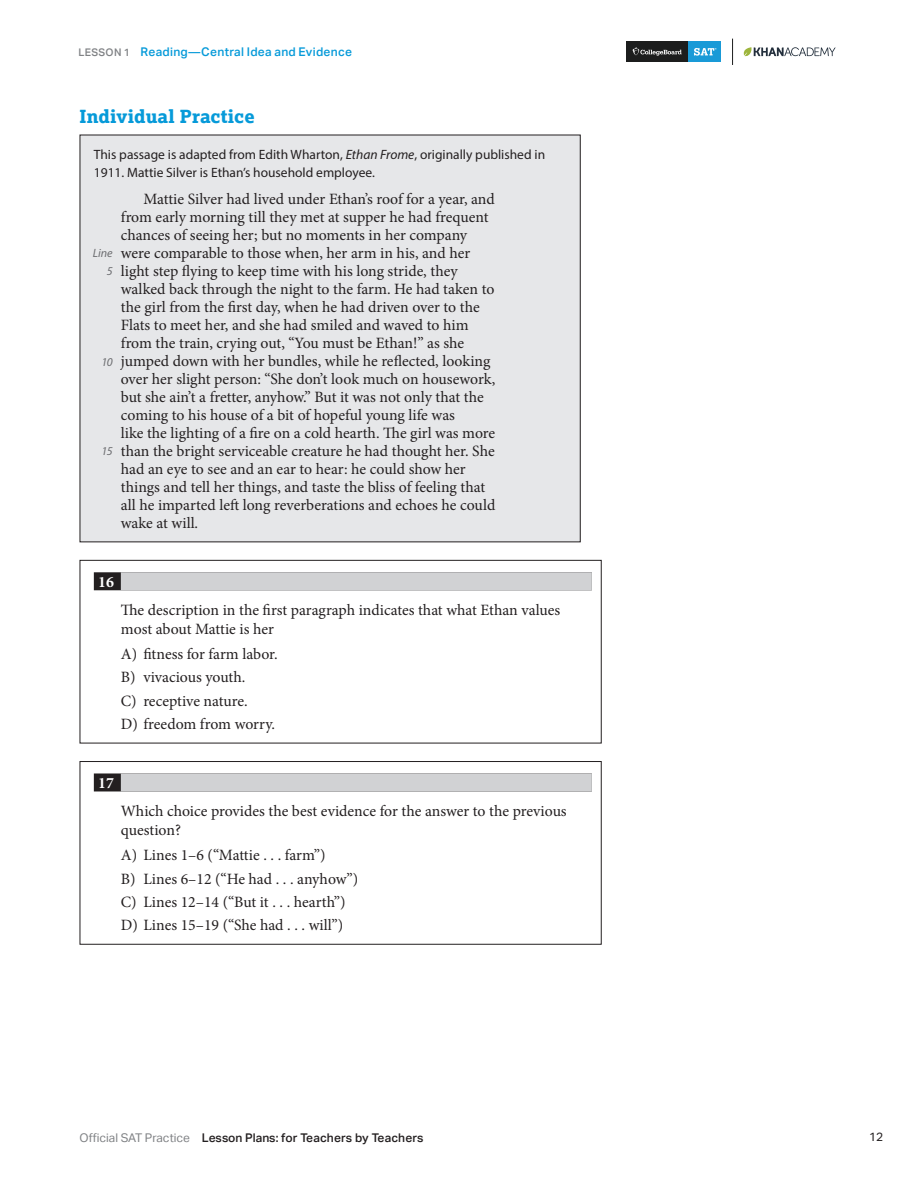
<style>
.page{position:relative;width:918px;height:1188px;background:#fff}
.page>*{position:absolute;margin:0;border:0;box-sizing:border-box;transform-origin:0 0}
.t1{font:800 18px "Lexia";letter-spacing:.005em;color:#069ad9}
.t2{font:15.75px/18.9px "Minion Pro";letter-spacing:-.005em;color:#231f20}
.t3{font:700 15.75px "Minion Pro";color:#fff}
.t4{font:13.5px/18px "Myriad Pro";color:#231f20}
.t5{font:500 12px "Aktiv Grotesk";color:#231f20}
.t6{font:500 12px "Aktiv Grotesk";letter-spacing:.025em;color:#069ad9}
.t7{font:12px "Aktiv Grotesk";color:#231f20}
.s1{font-size:10.5px;color:#808285}
.s2{font-style:italic}
.s3{font-family:"Myriad Pro";font-style:italic;font-size:12px;color:#6c6d70}
.s4{font-weight:400;color:#808285}
</style>
<div class="page">
<svg style="left:743px;top:47px;width:93px;height:10px"></svg>
<svg style="left:732px;top:39px;width:1px;height:26px"></svg>
<div style="left:626px;top:42px;width:62px;height:20px;background:#1c1d1d"></div>
<svg style="left:633px;top:47px;width:49px;height:9px"></svg>
<div style="left:688px;top:42px;width:32px;height:20px;background:#199ad7"></div>
<svg style="left:694px;top:48px;width:22px;height:8px"></svg>
<div style="left:80px;top:135px;width:500px;height:407px;background:#e6e7e9"></div>
<div style="left:94px;top:572px;width:498px;height:18px;background:#231f20"></div>
<div style="left:121px;top:572px;width:471px;height:18px;background:#d1d2d4"></div>
<div style="left:80px;top:560px;width:522px;height:183px;border:1px solid #231f20"></div>
<div style="left:94px;top:773px;width:498px;height:18px;background:#231f20"></div>
<div style="left:121px;top:773px;width:471px;height:18px;background:#d1d2d4"></div>
<div style="left:80px;top:761px;width:522px;height:184px;border:1px solid #231f20"></div>
<p class="t6" style="left:79px;top:45px;width:275px"><span class="s1">LESSON 1</span> Reading—Central Idea and Evidence</p>
<h3 class="t1" style="left:80px;top:105px;width:176px">Individual Practice</h3>
<p class="t4" style="left:94px;top:145px;width:453px">This passage is adapted from Edith Wharton, <span class="s2">Ethan Frome</span>, originally published in<br>1911. Mattie Silver is Ethan’s household employee.</p>
<p class="t2" style="left:143px;top:190px;width:353px">Mattie Silver had lived under Ethan’s roof for a year, and</p>
<p class="t2" style="left:121px;top:208px;width:369px">from early morning till they met at supper he had frequent</p>
<p class="t2" style="left:121px;top:226px;width:348px">chances of seeing her; but no moments in her company</p>
<p class="t2" style="left:93px;top:244px;width:379px"><span class="s3">Line</span> were comparable to those when, her arm in his, and her</p>
<p class="t2" style="left:107px;top:262px;width:353px"><span class="s3">5</span> light step flying to keep time with his long stride, they</p>
<p class="t2" style="left:121px;top:280px;width:375px">walked back through the night to the farm. He had taken to</p>
<p class="t2" style="left:121px;top:298px;width:360px">the girl from the first day, when he had driven over to the</p>
<p class="t2" style="left:121px;top:316px;width:349px">Flats to meet her, and she had smiled and waved to him</p>
<p class="t2" style="left:121px;top:334px;width:345px">from the train, crying out, “You must be Ethan!” as she</p>
<p class="t2" style="left:101px;top:352px;width:391px"><span class="s3">10</span> jumped down with her bundles, while he reflected, looking</p>
<p class="t2" style="left:121px;top:370px;width:376px">over her slight person: “She don’t look much on housework,</p>
<p class="t2" style="left:121px;top:388px;width:364px">but she ain’t a fretter, anyhow.” But it was not only that the</p>
<p class="t2" style="left:121px;top:406px;width:336px">coming to his house of a bit of hopeful young life was</p>
<p class="t2" style="left:121px;top:424px;width:376px">like the lighting of a fire on a cold hearth. The girl was more</p>
<p class="t2" style="left:102px;top:442px;width:395px"><span class="s3">15</span> than the bright serviceable creature he had thought her. She</p>
<p class="t2" style="left:121px;top:460px;width:346px">had an eye to see and an ear to hear: he could show her</p>
<p class="t2" style="left:121px;top:478px;width:366px">things and tell her things, and taste the bliss of feeling that</p>
<p class="t2" style="left:121px;top:496px;width:376px">all he imparted left long reverberations and echoes he could</p>
<p class="t2" style="left:121px;top:514px;width:79px">wake at will.</p>
<p class="t3" style="left:98px;top:570px;width:17px">16</p>
<p class="t2" style="left:121px;top:601px;width:441px">The description in the first paragraph indicates that what Ethan values most about Mattie is her</p>
<p class="t2" style="left:121px;top:645px;width:158px">A) fitness for farm labor.</p>
<p class="t2" style="left:121px;top:668px;width:126px">B) vivacious youth.</p>
<p class="t2" style="left:121px;top:691px;width:128px">C) receptive nature.</p>
<p class="t2" style="left:121px;top:715px;width:156px">D) freedom from worry.</p>
<p class="t3" style="left:98px;top:772px;width:17px">17</p>
<p class="t2" style="left:121px;top:802px;width:447px">Which choice provides the best evidence for the answer to the previous question?</p>
<p class="t2" style="left:121px;top:846px;width:206px">A) Lines 1–6 (“Mattie . . . farm”)</p>
<p class="t2" style="left:121px;top:869px;width:239px">B) Lines 6–12 (“He had . . . anyhow”)</p>
<p class="t2" style="left:121px;top:893px;width:226px">C) Lines 12–14 (“But it . . . hearth”)</p>
<p class="t2" style="left:121px;top:916px;width:224px">D) Lines 15–19 (“She had . . . will”)</p>
<p class="t5" style="left:80px;top:1130px;width:345px"><span class="s4">Official SAT Practice</span> Lesson Plans: for Teachers by Teachers</p>
<p class="t7" style="left:869px;top:1130px;width:16px">12</p>
</div>
